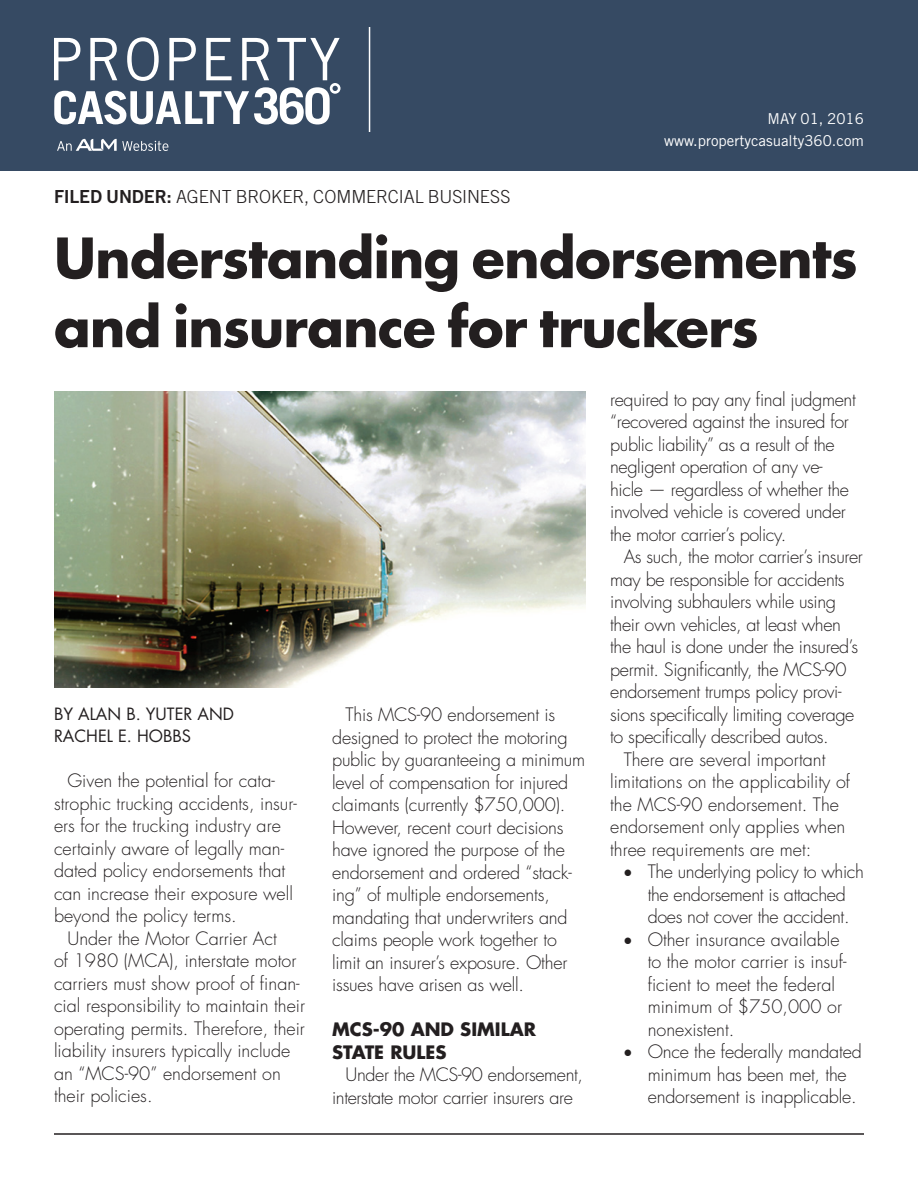
<style>
.page{position:relative;width:918px;height:1188px;background:#fff}
.page>*{position:absolute;margin:0;border:0;box-sizing:border-box;transform-origin:0 0}
.t1{font:700 54px/69px "Futura Std";letter-spacing:-.02em;color:#231f20}
.t2{font:300 18px/22.5px "Futura Std";letter-spacing:-.01em;color:#231f20}
.t3{font:300 18px "Trade Gothic LT Std";letter-spacing:-.005em;color:#231f20}
.t4{font:700 18px/22.5px "Futura Std";color:#231f20}
.t5{font:16.5px/22.5px "Futura Std";color:#231f20}
.t6{font:15px "Trade Gothic LT Std";color:#fff}
.s1{font-family:"Trade Gothic LT Std Bd 2";font-weight:400}
</style>
<div class="page">
<div style="left:0;top:0;width:918px;height:171px;background:#364a63"></div>
<svg style="left:54px;top:37px;width:287px;height:87px"></svg>
<hr style="left:369px;top:27px;width:1px;height:105px;background:#fff">
<svg style="left:57px;top:139px;width:111px;height:12px"></svg>
<hr style="left:54px;top:1133px;width:810px;height:2px;background:#231f20">
<img style="left:54px;top:391px;width:532px;height:296px">
<p class="t6" style="left:768px;top:110px;width:98px">May 01, 2016</p>
<p class="t3" style="left:54px;top:186px;width:458px"><span class="s1">FILED UNDER:</span> AGENT BROKER, COMMERCIAL BUSINESS</p>
<p class="t6" style="left:664px;top:132px;width:201px">www.propertycasualty360.com</p>
<h1 class="t1" style="left:54px;top:223px;width:805px">Understanding endorsements and insurance for truckers</h1>
<p class="t5" style="left:54px;top:703px;width:182px">BY ALAN B. YUTER AND<br>RACHEL E. HOBBS</p>
<p class="t2" style="left:54px;top:770px;width:244px;text-indent:14px">Given the potential for cata&shy;strophic trucking accidents, insur&shy;ers for the trucking industry are certainly aware of legally man&shy;dated policy endorsements that can increase their exposure well beyond the policy terms.</p>
<p class="t2" style="left:54px;top:928px;width:253px;text-indent:14px">Under the Motor Carrier Act<br>of 1980 (MCA), interstate motor carriers must show proof of finan&shy;cial responsibility to maintain their operating permits. Therefore, their liability insurers typically include an “MCS-90” endorsement on their policies.</p>
<p class="t2" style="left:332px;top:704px;width:255px;text-indent:14px">This MCS-90 endorsement is designed to protect the motoring public by guaranteeing a minimum level of compensation for injured claimants (currently $750,000).<br>However, recent court decisions have ignored the purpose of the endorsement and ordered “stack&shy;ing” of multiple endorsements, mandating that underwriters and claims people work together to limit an insurer’s exposure. Other issues have arisen as well.</p>
<p class="t4" style="left:332px;top:1018px;width:205px">MCS-90 and similar state rules</p>
<p class="t2" style="left:332px;top:1064px;width:253px;text-indent:14px">Under the MCS-90 endorsement, interstate motor carrier insurers are</p>
<p class="t2" style="left:610px;top:389px;width:247px">required to pay any final judgment “recovered against the insured for public liability” as a result of the negligent operation of any ve&shy;hicle — regardless of whether the involved vehicle is covered under the motor carrier’s policy.</p>
<p class="t2" style="left:624px;top:546px;width:241px">As such, the motor carrier’s insurer</p>
<p class="t2" style="left:610px;top:569px;width:236px">may be responsible for accidents</p>
<p class="t2" style="left:610px;top:591px;width:227px">involving subhaulers while using</p>
<p class="t2" style="left:610px;top:614px;width:232px">their own vehicles, at least when</p>
<p class="t2" style="left:610px;top:636px;width:250px">the haul is done under the insured’s</p>
<p class="t2" style="left:610px;top:659px;width:238px">permit. Significantly, the MCS-90</p>
<p class="t2" style="left:610px;top:681px;width:233px">endorsement trumps policy provi-</p>
<p class="t2" style="left:610px;top:704px;width:246px">sions specifically limiting coverage</p>
<p class="t2" style="left:610px;top:726px;width:220px">to specifically described autos.</p>
<p class="t2" style="left:624px;top:749px;width:203px">There are several important</p>
<p class="t2" style="left:610px;top:771px;width:242px">limitations on the applicability of</p>
<p class="t2" style="left:610px;top:794px;width:230px">the MCS-90 endorsement. The</p>
<p class="t2" style="left:610px;top:816px;width:237px">endorsement only applies when</p>
<p class="t2" style="left:610px;top:839px;width:203px">three requirements are met:</p>
<p class="t2" style="left:624px;top:861px;width:242px;text-align:center">• The underlying policy to which the endorsement is attached<br>does not cover the accident.</p>
<p class="t2" style="left:648px;top:929px;width:200px;text-indent:-24px">• Other insurance available to the motor carrier is insuf&shy;ficient to meet the federal minimum of $750,000 or nonexistent.</p>
<p class="t2" style="left:648px;top:1041px;width:216px;text-indent:-24px">• Once the federally mandated minimum has been met, the endorsement is inapplicable.</p>
</div>
